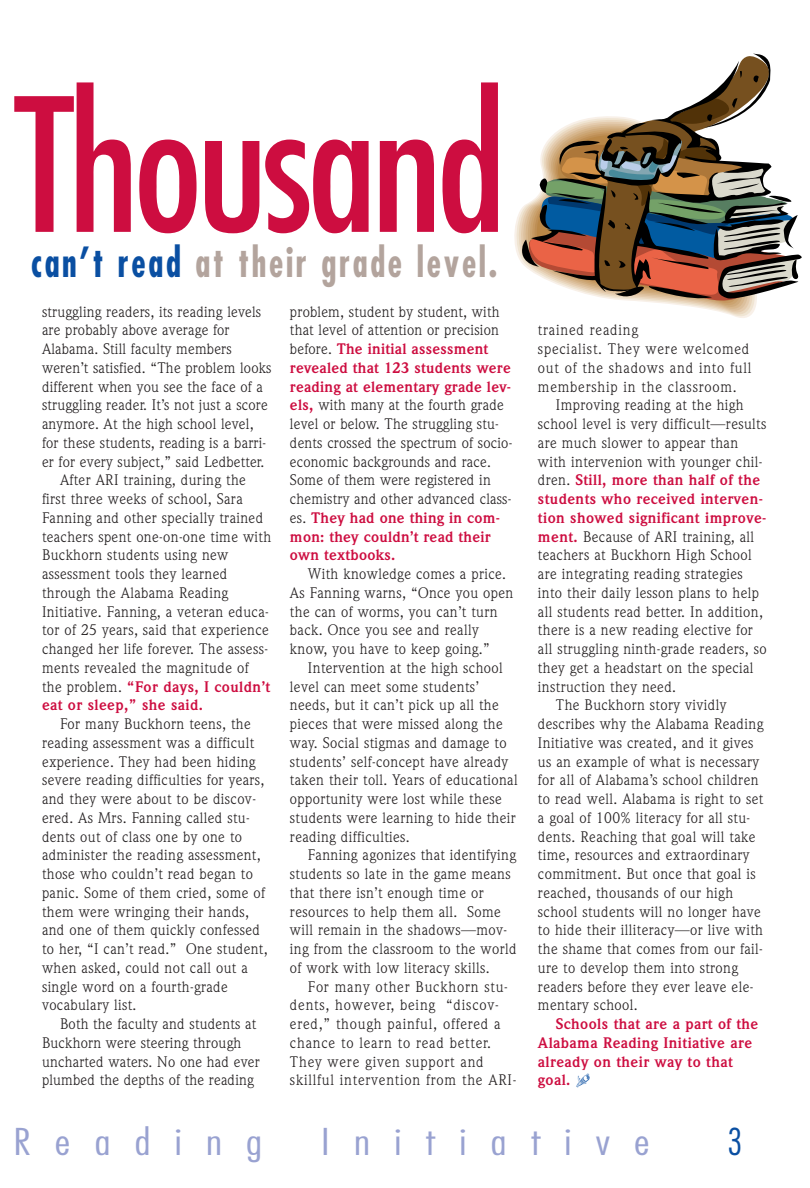
<style>
.page{position:relative;width:810px;height:1188px;background:#fff}
.page>*{position:absolute;margin:0;border:0;box-sizing:border-box;transform-origin:0 0}
.t1{font:condensed 180px "Futura";letter-spacing:-.025em;color:#cd0d40}
.t2{font:700 condensed 40.5px "Futura";letter-spacing:.08em;color:#b3a49d;scale:.85 1}
.t3{font:300 condensed 36px "Futura";letter-spacing:.54em;color:#99a2d1;scale:1.25 1}
.t4{font:300 condensed 36px "Futura";color:#0a4fa2}
.t5{font:15px/18.8px "Weidemann";letter-spacing:.025em;color:#231f20}
.t6{font:15px/18.8px "Weidemann";letter-spacing:.05em;color:#231f20}
.t7{font:700 15px/18.8px "Weidemann";letter-spacing:.03em;color:#cd0d40}
.s1{color:#0a4fa2}
.s2{font-weight:400;color:#231f20}
.s3{font-weight:700;color:#cd0d40}
.s4{font-family:"Mini Pics Art Jam";font-weight:400;color:#0a4fa2}
</style>
<div class="page">
<svg style="left:520px;top:54px;width:282px;height:253px"></svg>
<h1 class="t1" style="left:15px;top:52px;width:492px">Thousand</h1>
<h2 class="t2" style="left:31px;top:236px;width:550px"><span class="s1">can’t read</span> at their grade level.</h2>
<p class="t5" style="left:42px;top:302px;width:221px">struggling readers, its reading levels</p>
<p class="t5" style="left:42px;top:321px;width:189px">are probably above average for</p>
<p class="t5" style="left:42px;top:339px;width:191px">Alabama. Still faculty members</p>
<p class="t5" style="left:42px;top:358px;width:231px">weren’t satisfied. “The problem looks</p>
<p class="t5" style="left:42px;top:377px;width:222px">different when you see the face of a</p>
<p class="t5" style="left:42px;top:396px;width:227px">struggling reader. It’s not just a score</p>
<p class="t5" style="left:42px;top:414px;width:213px">anymore. At the high school level,</p>
<p class="t5" style="left:42px;top:433px;width:226px">for these students, reading is a barri-</p>
<p class="t5" style="left:42px;top:452px;width:224px">er for every subject,” said Ledbetter.</p>
<p class="t5" style="left:60px;top:471px;width:187px">After ARI training, during the</p>
<p class="t5" style="left:42px;top:489px;width:202px">first three weeks of school, Sara</p>
<p class="t5" style="left:42px;top:508px;width:223px">Fanning and other specially trained</p>
<p class="t5" style="left:42px;top:527px;width:231px">teachers spent one-on-one time with</p>
<p class="t5" style="left:42px;top:546px;width:188px">Buckhorn students using new</p>
<p class="t5" style="left:42px;top:564px;width:187px">assessment tools they learned</p>
<p class="t5" style="left:42px;top:583px;width:188px">through the Alabama Reading</p>
<p class="t5" style="left:42px;top:602px;width:228px">Initiative. Fanning, a veteran educa-</p>
<p class="t5" style="left:42px;top:621px;width:228px">tor of 25 years, said that experience</p>
<p class="t5" style="left:42px;top:639px;width:227px">changed her life forever. The assess-</p>
<p class="t5" style="left:42px;top:658px;width:208px">ments revealed the magnitude of</p>
<p class="t7" style="left:42px;top:677px;width:230px"><span class="s2">the problem.</span> “For days, I couldn’t</p>
<p class="t7" style="left:42px;top:696px;width:163px">eat or sleep,” she said.</p>
<p class="t5" style="left:42px;top:714px;width:227px;text-indent:18px">For many Buckhorn teens, the reading assessment was a difficult experience. They had been hiding severe reading difficulties for years, and they were about to be discov&shy;ered. As Mrs. Fanning called stu&shy;dents out of class one by one to administer the reading assessment, those who couldn’t read began to panic. Some of them cried, some of them were wringing their hands, and one of them quickly confessed to her, “I can’t read.” One student, when asked, could not call out a single word on a fourth-grade vocabulary list.</p>
<p class="t5" style="left:42px;top:1014px;width:219px;text-indent:18px">Both the faculty and students at<br>Buckhorn were steering through uncharted waters. No one had ever plumbed the depths of the reading</p>
<p class="t5" style="left:290px;top:302px;width:224px">problem, student by student, with that level of attention or precision before. <span class="s3">The initial assessment revealed that 123 students were reading at elementary grade lev&shy;els,</span> with many at the fourth grade level or below. The struggling stu&shy;dents crossed the spectrum of socio&shy;economic backgrounds and race.<br>Some of them were registered in chemistry and other advanced class&shy;es. <span class="s3">They had one thing in com&shy;mon: they couldn’t read their own textbooks.</span></p>
<p class="t5" style="left:290px;top:564px;width:225px;text-indent:18px">With knowledge comes a price.<br>As Fanning warns, “Once you open the can of worms, you can’t turn back. Once you see and really know, you have to keep going.”</p>
<p class="t5" style="left:290px;top:658px;width:229px;text-indent:18px">Intervention at the high school level can meet some students’ needs, but it can’t pick up all the pieces that were missed along the way. Social stigmas and damage to students’ self-concept have already taken their toll. Years of educational opportunity were lost while these students were learning to hide their reading difficulties.</p>
<p class="t5" style="left:290px;top:846px;width:228px;text-indent:18px">Fanning agonizes that identifying students so late in the game means that there isn’t enough time or resources to help them all. Some will remain in the shadows—mov&shy;ing from the classroom to the world of work with low literacy skills.</p>
<p class="t6" style="left:290px;top:977px;width:228px;text-indent:18px">For many other Buckhorn stu&shy;dents, however, being “discov&shy;ered,” though painful, offered a chance to learn to read better.<br>They were given support and skillful intervention from the ARI-</p>
<p class="t6" style="left:538px;top:321px;width:102px">trained reading</p>
<p class="t6" style="left:538px;top:339px;width:213px">specialist. They were welcomed</p>
<p class="t6" style="left:538px;top:358px;width:215px">out of the shadows and into full</p>
<p class="t6" style="left:538px;top:377px;width:200px">membership in the classroom.</p>
<p class="t5" style="left:556px;top:396px;width:189px">Improving reading at the high</p>
<p class="t5" style="left:538px;top:414px;width:230px">school level is very difficult—results</p>
<p class="t5" style="left:538px;top:433px;width:202px">are much slower to appear than</p>
<p class="t5" style="left:538px;top:452px;width:226px">with intervenion with younger chil-</p>
<p class="t7" style="left:538px;top:471px;width:224px"><span class="s2">dren.</span> Still, more than half of the</p>
<p class="t7" style="left:538px;top:490px;width:226px">students who received interven-</p>
<p class="t7" style="left:538px;top:508px;width:230px">tion showed significant improve-</p>
<p class="t5" style="left:538px;top:527px;width:218px"><span class="s3">ment.</span> Because of ARI training, all</p>
<p class="t5" style="left:538px;top:546px;width:215px">teachers at Buckhorn High School</p>
<p class="t5" style="left:538px;top:564px;width:206px">are integrating reading strategies</p>
<p class="t5" style="left:538px;top:583px;width:223px">into their daily lesson plans to help</p>
<p class="t5" style="left:538px;top:602px;width:226px">all students read better. In addition,</p>
<p class="t5" style="left:538px;top:621px;width:216px">there is a new reading elective for</p>
<p class="t5" style="left:538px;top:639px;width:230px">all struggling ninth-grade readers, so</p>
<p class="t5" style="left:538px;top:658px;width:217px">they get a headstart on the special</p>
<p class="t5" style="left:538px;top:677px;width:140px">instruction they need.</p>
<p class="t5" style="left:556px;top:696px;width:172px">The Buckhorn story vividly</p>
<p class="t5" style="left:538px;top:714px;width:227px">describes why the Alabama Reading</p>
<p class="t5" style="left:538px;top:733px;width:217px">Initiative was created, and it gives</p>
<p class="t5" style="left:538px;top:752px;width:223px">us an example of what is necessary</p>
<p class="t5" style="left:538px;top:771px;width:222px">for all of Alabama’s school children</p>
<p class="t5" style="left:538px;top:789px;width:227px">to read well. Alabama is right to set</p>
<p class="t5" style="left:538px;top:808px;width:214px">a goal of 100% literacy for all stu-</p>
<p class="t5" style="left:538px;top:827px;width:219px">dents. Reaching that goal will take</p>
<p class="t5" style="left:538px;top:846px;width:213px">time, resources and extraordinary</p>
<p class="t5" style="left:538px;top:864px;width:219px">commitment. But once that goal is</p>
<p class="t5" style="left:538px;top:883px;width:197px">reached, thousands of our high</p>
<p class="t5" style="left:538px;top:902px;width:224px">school students will no longer have</p>
<p class="t5" style="left:538px;top:921px;width:227px">to hide their illiteracy—or live with</p>
<p class="t5" style="left:538px;top:939px;width:226px">the shame that comes from our fail-</p>
<p class="t5" style="left:538px;top:958px;width:201px">ure to develop them into strong</p>
<p class="t5" style="left:538px;top:977px;width:217px">readers before they ever leave ele-</p>
<p class="t5" style="left:538px;top:996px;width:101px">mentary school.</p>
<p class="t7" style="left:538px;top:1015px;width:222px;text-indent:18px">Schools that are a part of the<br>Alabama Reading Initiative are already on their way to that goal. <span class="s4">1</span></p>
<h3 class="t4" style="left:728px;top:1119px;width:16px">3</h3>
<h3 class="t3" style="left:14px;top:1119px;width:201px">Reading</h3>
<h3 class="t3" style="left:321px;top:1119px;width:264px">Initiative</h3>
</div>
